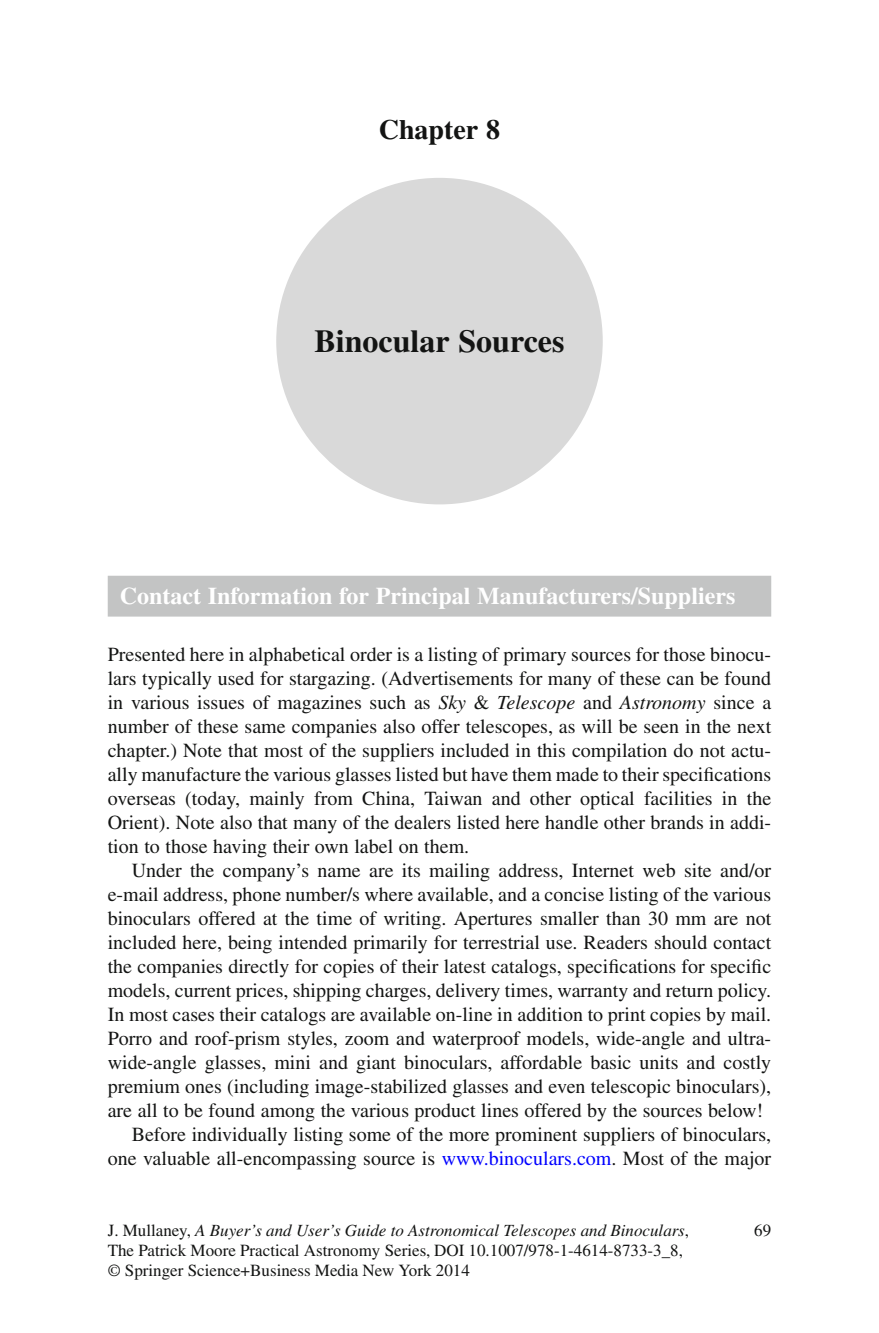
<style>
.page{position:relative;width:879px;height:1333px;background:#fff}
.page>*{position:absolute;margin:0;border:0;box-sizing:border-box;transform-origin:0 0}
.t1{font:700 32px "Times";color:#131413}
.t2{font:700 28px "Times";color:#131413}
.t3{font:700 24px "Times";color:#fff}
.t4{font:20px/24px "Times";color:#131413;text-align:justify}
.t5{font:17px/20px "Times";color:#131413}
.t6{font:italic 17px "Times";color:#131413}
.s1{font-style:italic}
.s2{color:#00f}
.s3{font-style:normal}
</style>
<div class="page">
<div style="left:276px;top:178px;width:327px;height:326px;background:#d9d9d9;border-radius:50%"></div>
<div style="left:108px;top:575px;width:663px;height:41px;background:#c3c4c4"></div>
<h2 class="t2" style="left:379px;top:120px;width:123px">Chapter 8</h2>
<h1 class="t1" style="left:314px;top:330px;width:252px">Binocular Sources</h1>
<p class="t3" style="left:120px;top:587px;width:617px">Contact Information for Principal Manufacturers/Suppliers</p>
<p class="t4" style="left:108px;top:643px;width:665px">Presented here in alphabetical order is a listing of primary sources for those binocu&shy;lars typically used for stargazing. (Advertisements for many of these can be found in various issues of magazines such as <span class="s1">Sky</span> &amp; <span class="s1">Telescope</span> and <span class="s1">Astronomy</span> since a number of these same companies also offer telescopes, as will be seen in the next chapter.) Note that most of the suppliers included in this compilation do not actu&shy;ally manufacture the various glasses listed but have them made to their speci fi cations overseas (today, mainly from China, Taiwan and other optical facilities in the Orient). Note also that many of the dealers listed here handle other brands in addi&shy;tion to those having their own label on them.</p>
<p class="t4" style="left:132px;top:859px;width:641px">Under the company’s name are its mailing address, Internet web site and/or</p>
<p class="t4" style="left:108px;top:883px;width:665px">e-mail address, phone number/s where available, and a concise listing of the various</p>
<p class="t4" style="left:108px;top:907px;width:665px">binoculars offered at the time of writing. Apertures smaller than 30 mm are not</p>
<p class="t4" style="left:108px;top:931px;width:665px">included here, being intended primarily for terrestrial use. Readers should contact</p>
<p class="t4" style="left:108px;top:955px;width:665px">the companies directly for copies of their latest catalogs, speci fi cations for speci fi c</p>
<p class="t4" style="left:108px;top:979px;width:665px">models, current prices, shipping charges, delivery times, warranty and return policy.</p>
<p class="t4" style="left:108px;top:1003px;width:665px">In most cases their catalogs are available on-line in addition to print copies by mail.</p>
<p class="t4" style="left:108px;top:1027px;width:665px">Porro and roof-prism styles, zoom and waterproof models, wide-angle and ultra-</p>
<p class="t4" style="left:108px;top:1051px;width:665px">wide-angle glasses, mini and giant binoculars, affordable basic units and costly</p>
<p class="t4" style="left:108px;top:1075px;width:665px">premium ones (including image-stabilized glasses and even telescopic binoculars),</p>
<p class="t4" style="left:108px;top:1099px;width:657px">are all to be found among the various product lines offered by the sources below!</p>
<p class="t4" style="left:132px;top:1123px;width:641px">Before individually listing some of the more prominent suppliers of binoculars,</p>
<p class="t4" style="left:108px;top:1147px;width:665px">one valuable all-encompassing source is <span class="s2">www.binoculars.com</span>. Most of the major</p>
<p class="t6" style="left:108px;top:1224px;width:583px"><span class="s3">J. Mullaney,</span> A Buyer’s and User’s Guide to Astronomical Telescopes and Binoculars<span class="s3">,</span></p>
<p class="t5" style="left:754px;top:1222px;width:18px">69</p>
<p class="t5" style="left:108px;top:1242px;width:577px">The Patrick Moore Practical Astronomy Series, DOI 10.1007/978-1-4614-8733-3_8, © Springer Science+Business Media New York 2014</p>
</div>
